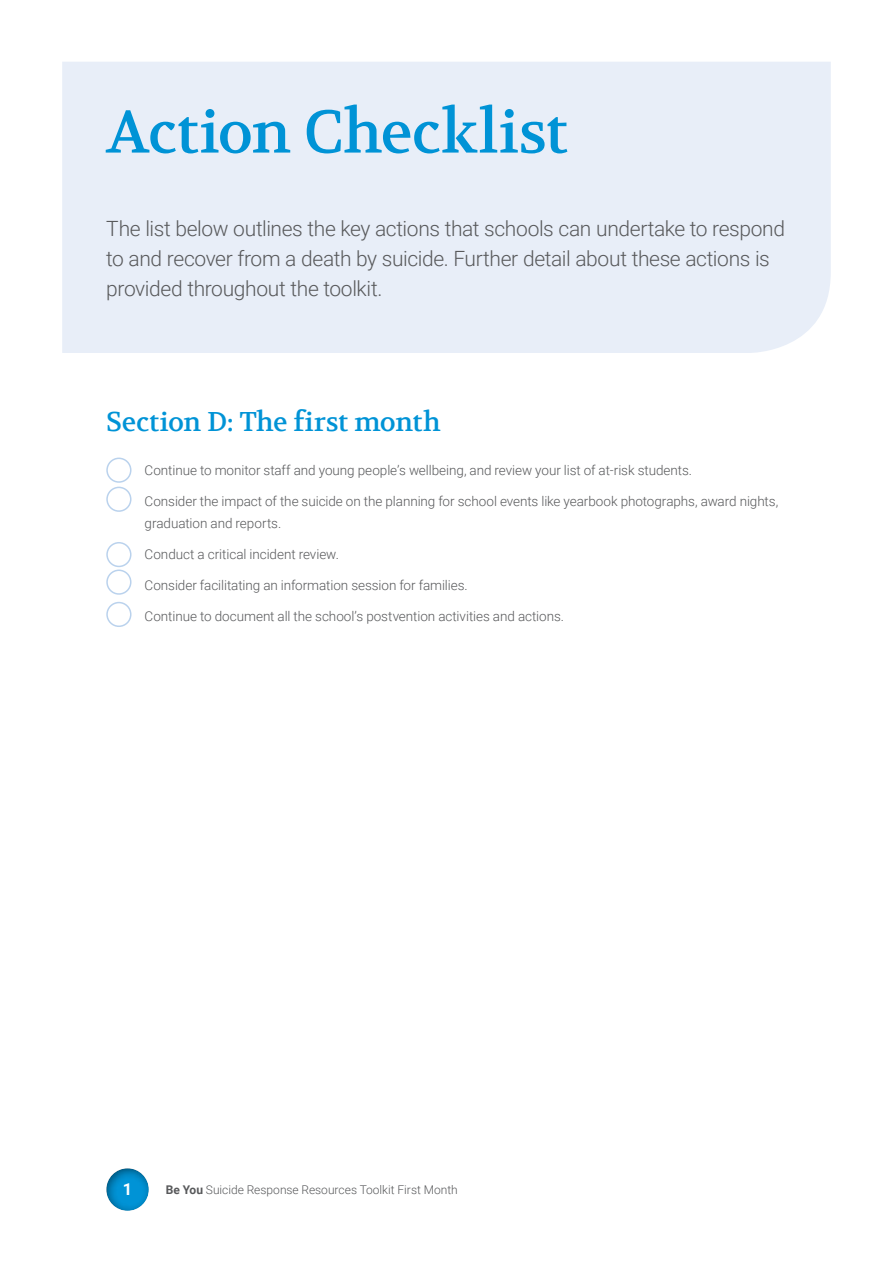
<style>
.page{position:relative;width:893px;height:1263px;background:#fff}
.page>*{position:absolute;margin:0;border:0;box-sizing:border-box;transform-origin:0 0}
.Heading_1{font:60px "Volkhov";letter-spacing:-.015em;color:#0093d6}
.Heading_2{font:27px "Volkhov";letter-spacing:-.015em;color:#0093d6}
.Body_intro{font:300 21px/30px "Roboto";letter-spacing:-.02em;color:#58595b}
.t1{font:700 16.5px "Roboto";color:#fff}
.List{font:300 13.5px/22.5px "Roboto";letter-spacing:-.005em;color:#58595b}
.List_Last{font:300 13.5px "Roboto";letter-spacing:-.005em;color:#58595b}
.t2{font:300 12px "Roboto";color:#58595b}
.s1{font-weight:700}
</style>
<div class="page">
<div style="left:62px;top:62px;width:769px;height:291px;background:#e8eef8"></div>
<div style="left:106px;top:458px;width:26px;height:25px;background:#fff;border:2px solid #bad2ed;border-radius:50%"></div>
<div style="left:106px;top:487px;width:26px;height:25px;background:#fff;border:2px solid #bad2ed;border-radius:50%"></div>
<div style="left:106px;top:542px;width:26px;height:25px;background:#fff;border:2px solid #bad2ed;border-radius:50%"></div>
<div style="left:106px;top:569px;width:26px;height:26px;background:#fff;border:2px solid #bad2ed;border-radius:50%"></div>
<div style="left:106px;top:602px;width:26px;height:25px;background:#fff;border:2px solid #bad2ed;border-radius:50%"></div>
<div style="left:93px;top:1157px;width:69px;height:54px;background:#000;opacity:.5"></div>
<h1 class="Heading_1" style="left:106px;top:94px;width:463px">Action Checklist</h1>
<p class="Body_intro" style="left:106px;top:213px;width:680px">The list below outlines the key actions that schools can undertake to respond to and recover from a death by suicide. Further detail about these actions is provided throughout the toolkit.</p>
<h2 class="Heading_2" style="left:106px;top:405px;width:336px">Section D: The first month</h2>
<p class="List" style="left:145px;top:458px;width:549px">Continue to monitor staff and young people’s wellbeing, and review your list of at‑risk students.</p>
<p class="List" style="left:145px;top:489px;width:635px">Consider the impact of the suicide on the planning for school events like yearbook photographs, award nights, graduation and reports.</p>
<p class="List" style="left:145px;top:543px;width:196px">Conduct a critical incident review.</p>
<p class="List" style="left:145px;top:574px;width:325px">Consider facilitating an information session for families.</p>
<p class="List_Last" style="left:145px;top:607px;width:421px">Continue to document all the school’s postvention activities and actions.</p>
<p class="t1" style="left:123px;top:1178px;width:11px">1</p>
<p class="t2" style="left:166px;top:1181px;width:293px"><span class="s1">Be You</span> Suicide Response Resources Toolkit First Month</p>
</div>
